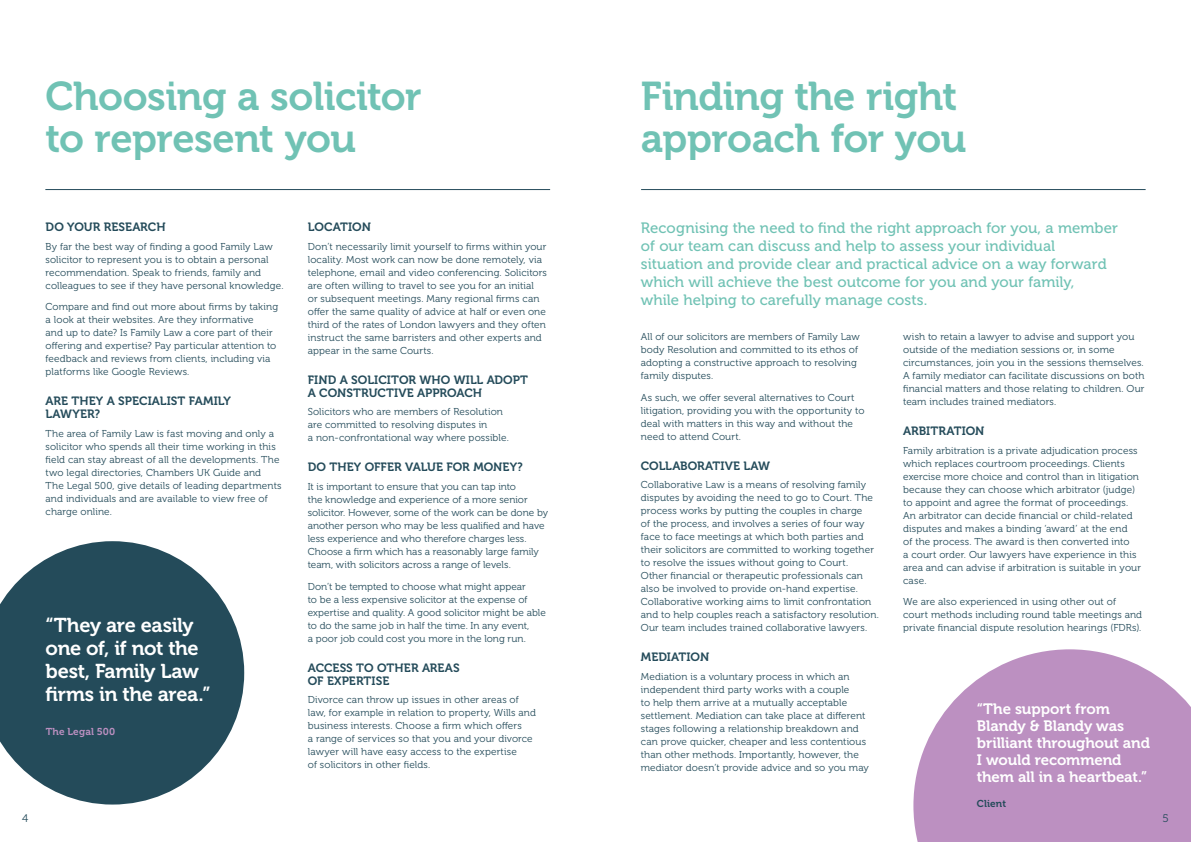
<style>
.page{position:relative;width:1191px;height:842px;background:#fff}
.page>*{position:absolute;margin:0;border:0;box-sizing:border-box;transform-origin:0 0}
.t1{font:40px/42px "Museo 700";letter-spacing:-.015em;color:#70c2b4}
.t2{font:20px/23px "Museo 700";letter-spacing:-.02em;color:#fff}
.t3{font:15px/18px "Museo 500";letter-spacing:.005em;color:#70c2b4}
.t4{font:15px/17px "Museo 700";letter-spacing:-.005em;color:#fff}
.t5{font:12px/13px "Museo 700";letter-spacing:.005em;color:#244b5a}
.t6{font:11px "Museo 300";color:#244b5a}
.t7{font:10px/13px "Museo 300";letter-spacing:.01em;color:#244b5a}
.t8{font:10px "Museo 700";letter-spacing:.015em;color:#bc90c1}
.t9{font:10px "Museo 700";letter-spacing:.01em;color:#244b5a}
</style>
<div class="page">
<svg style="left:913px;top:649px;width:278px;height:193px;background:#c59fc9"></svg>
<hr style="left:45px;top:189px;width:505px;height:1px;background:#244b5a">
<svg style="left:0;top:541px;width:244px;height:263px;fill:#244b5a"></svg>
<hr style="left:641px;top:189px;width:504px;height:1px;background:#244b5a">
<h1 class="t1" style="left:45px;top:76px;width:378px">Choosing a solicitor to represent you</h1>
<p class="t5" style="left:46px;top:221px;width:122px">DO YOUR RESEARCH</p>
<p class="t7" style="left:46px;top:240px;width:239px">By far the best way of finding a good Family Law solicitor to represent you is to obtain a personal recommendation. Speak to friends, family and colleagues to see if they have personal knowledge.</p>
<p class="t7" style="left:46px;top:300px;width:234px">Compare and find out more about firms by taking a look at their websites. Are they informative<br>and up to date? Is Family Law a core part of their offering and expertise? Pay particular attention to feedback and reviews from clients, including via platforms like Google Reviews.</p>
<p class="t5" style="left:46px;top:395px;width:187px">ARE THEY A SPECIALIST FAMILY<br>LAWYER?</p>
<p class="t7" style="left:46px;top:427px;width:237px">The area of Family Law is fast moving and only a solicitor who spends all their time working in this field can stay abreast of all the developments. The two legal directories, Chambers UK Guide and The Legal 500, give details of leading departments and individuals and are available to view free of charge online.</p>
<h2 class="t2" style="left:46px;top:613px;width:166px">“They are easily one of, if not the best, Family Law firms in the area.”</h2>
<p class="t8" style="left:46px;top:726px;width:71px">The Legal 500</p>
<p class="t5" style="left:308px;top:221px;width:65px">LOCATION</p>
<p class="t7" style="left:308px;top:240px;width:241px">Don’t necessarily limit yourself to firms within your locality. Most work can now be done remotely, via telephone, email and video conferencing. Solicitors are often willing to travel to see you for an initial<br>or subsequent meetings. Many regional firms can offer the same quality of advice at half or even one third of the rates of London lawyers and they often instruct the same barristers and other experts and appear in the same Courts.</p>
<p class="t5" style="left:308px;top:373px;width:222px">FIND A SOLICITOR WHO WILL ADOPT<br>A CONSTRUCTIVE APPROACH</p>
<p class="t7" style="left:308px;top:406px;width:203px">Solicitors who are members of Resolution are committed to resolving disputes in<br>a non-confrontational way where possible.</p>
<p class="t5" style="left:308px;top:461px;width:217px">DO THEY OFFER VALUE FOR MONEY?</p>
<p class="t7" style="left:308px;top:480px;width:242px">It is important to ensure that you can tap into<br>the knowledge and experience of a more senior solicitor. However, some of the work can be done by another person who may be less qualified and have less experience and who therefore charges less.<br>Choose a firm which has a reasonably large family team, with solicitors across a range of levels.</p>
<p class="t7" style="left:308px;top:580px;width:239px">Don’t be tempted to choose what might appear<br>to be a less expensive solicitor at the expense of expertise and quality. A good solicitor might be able to do the same job in half the time. In any event,<br>a poor job could cost you more in the long run.</p>
<p class="t5" style="left:308px;top:661px;width:153px">ACCESS TO OTHER AREAS<br>OF EXPERTISE</p>
<p class="t7" style="left:308px;top:694px;width:230px">Divorce can throw up issues in other areas of law, for example in relation to property, Wills and business interests. Choose a firm which offers<br>a range of services so that you and your divorce lawyer will have easy access to the expertise<br>of solicitors in other fields.</p>
<h1 class="t1" style="left:641px;top:76px;width:327px">Finding the right approach for you</h1>
<p class="t3" style="left:641px;top:219px;width:478px">Recognising the need to find the right approach for you, a member of our team can discuss and help to assess your individual situation and provide clear and practical advice on a way forward which will achieve the best outcome for you and your family,<br>while helping to carefully manage costs.</p>
<p class="t7" style="left:641px;top:330px;width:221px">All of our solicitors are members of Family Law body Resolution and committed to its ethos of adopting a constructive approach to resolving family disputes.</p>
<p class="t7" style="left:641px;top:391px;width:225px">As such, we offer several alternatives to Court litigation, providing you with the opportunity to deal with matters in this way and without the need to attend Court.</p>
<p class="t5" style="left:641px;top:459px;width:131px">COLLABORATIVE LAW</p>
<p class="t7" style="left:641px;top:478px;width:239px">Collaborative Law is a means of resolving family disputes by avoiding the need to go to Court. The process works by putting the couples in charge<br>of the process, and involves a series of four way face to face meetings at which both parties and their solicitors are committed to working together to resolve the issues without going to Court.<br>Other financial or therapeutic professionals can also be involved to provide on-hand expertise.<br>Collaborative working aims to limit confrontation and to help couples reach a satisfactory resolution.<br>Our team includes trained collaborative lawyers.</p>
<p class="t5" style="left:641px;top:651px;width:70px">MEDIATION</p>
<p class="t7" style="left:641px;top:670px;width:230px">Mediation is a voluntary process in which an independent third party works with a couple<br>to help them arrive at a mutually acceptable settlement. Mediation can take place at different stages following a relationship breakdown and can prove quicker, cheaper and less contentious than other methods. Importantly, however, the mediator doesn’t provide advice and so you may</p>
<p class="t7" style="left:903px;top:330px;width:243px">wish to retain a lawyer to advise and support you outside of the mediation sessions or, in some circumstances, join you in the sessions themselves.<br>A family mediator can facilitate discussions on both financial matters and those relating to children. Our team includes trained mediators.</p>
<p class="t5" style="left:903px;top:425px;width:83px">ARBITRATION</p>
<p class="t7" style="left:903px;top:444px;width:239px">Family arbitration is a private adjudication process which replaces courtroom proceedings. Clients exercise more choice and control than in litigation because they can choose which arbitrator (judge) to appoint and agree the format of proceedings.<br>An arbitrator can decide financial or child-related disputes and makes a binding ‘award’ at the end<br>of the process. The award is then converted into<br>a court order. Our lawyers have experience in this area and can advise if arbitration is suitable in your case.</p>
<p class="t7" style="left:903px;top:595px;width:240px">We are also experienced in using other out of court methods including round table meetings and private financial dispute resolution hearings (FDRs).</p>
<h3 class="t4" style="left:977px;top:701px;width:175px">“The support from<br>Blandy &amp; Blandy was brilliant throughout and<br>I would recommend them all in a heartbeat.”</h3>
<p class="t9" style="left:977px;top:798px;width:31px">Client</p>
<p class="t6" style="left:22px;top:812px;width:8px">4</p>
<p class="t6" style="left:1162px;top:812px;width:8px">5</p>
</div>
